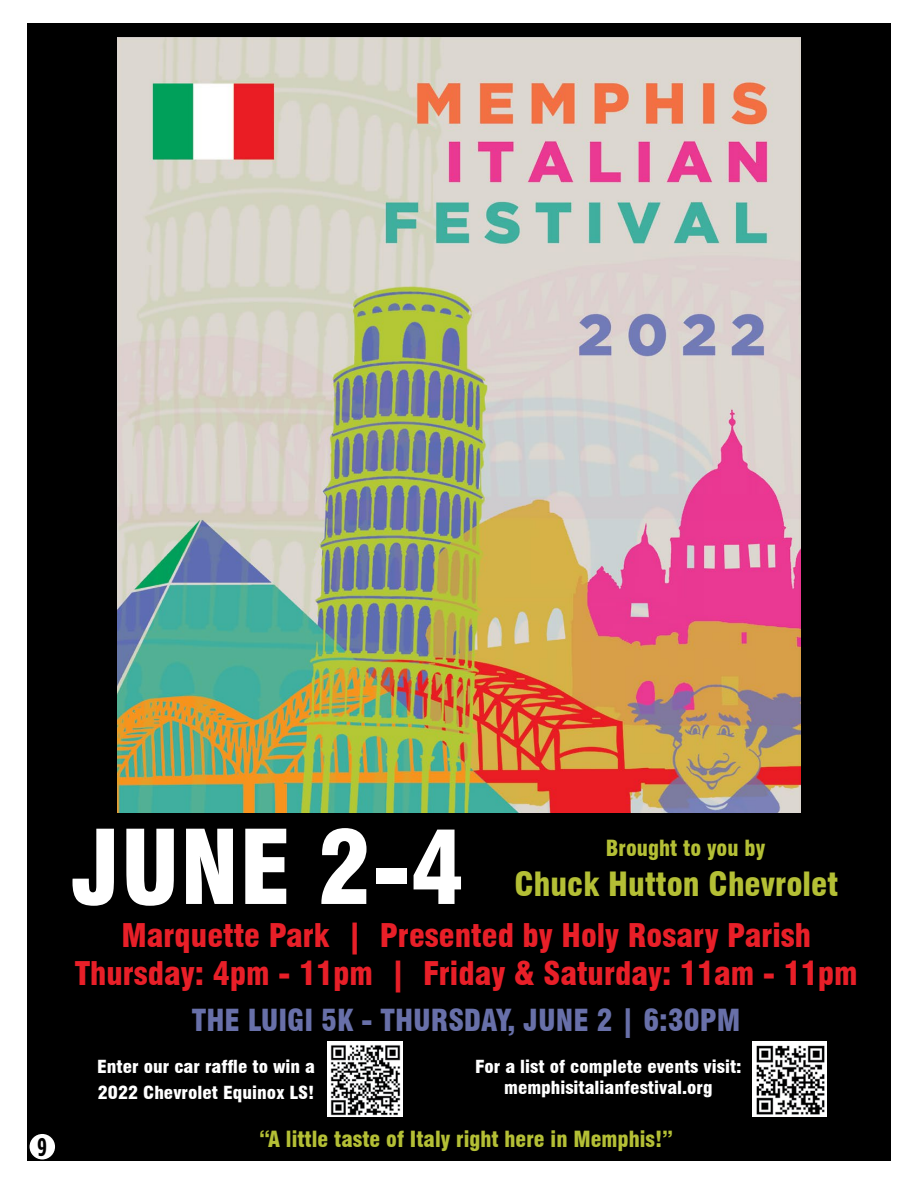
<style>
.page{position:relative;width:918px;height:1188px;background:#fff}
.page>*{position:absolute;margin:0;border:0;box-sizing:border-box;transform-origin:0 0}
.t1{font:900 condensed 100.05px "Swiss 721 BT";color:#fff}
.t2{font:900 condensed 32.7px "Swiss 721 BT";color:#b4bf35}
.t3{font:900 condensed 31.95px/38.2px "Swiss 721 BT";color:#e81f28;text-align:center}
.t4{font:900 condensed 29.7px "Swiss 721 BT";color:#6870a9}
.t5{font:700 25.5px "Gotham Condensed";color:#000}
.t6{font:900 condensed 21.75px "Swiss 721 BT";color:#b4bf35}
.t7{font:900 condensed 17.55px/21.1px "Swiss 721 BT";color:#fff;text-align:center;scale:1.07 1}
</style>
<div class="page">
<div style="left:27px;top:24px;width:864px;height:1137px;background:#000"></div>
<img style="left:117px;top:38px;width:684px;height:775px">
<img style="left:752px;top:1042px;width:75px;height:75px">
<img style="left:328px;top:1042px;width:74px;height:75px">
<div style="left:29px;top:1133px;width:27px;height:27px;background:#fff;border-radius:50%"></div>
<div style="left:28px;top:1132px;width:29px;height:29px;border:2px solid #000;border-radius:50%"></div>
<h3 class="t5" style="left:38px;top:1132px;width:11px">9</h3>
<h1 class="t1" style="left:72px;top:808px;width:394px">JUNE 2-4</h1>
<p class="t6" style="left:606px;top:835px;width:161px">Brought to you by</p>
<h2 class="t2" style="left:514px;top:864px;width:325px">Chuck Hutton Chevrolet</h2>
<h3 class="t3" style="left:75px;top:916px;width:784px">Marquette Park | Presented by Holy Rosary Parish<br>Thursday: 4pm - 11pm | Friday &amp; Saturday: 11am - 11pm</h3>
<h3 class="t4" style="left:192px;top:1002px;width:550px">THE LUIGI 5K - THURSDAY, JUNE 2 | 6:30PM</h3>
<p class="t7" style="left:475px;top:1056px;width:251px">For a list of complete events visit: memphisitalianfestival.org</p>
<p class="t6" style="left:259px;top:1126px;width:416px">“A little taste of Italy right here in Memphis!”</p>
<p class="t7" style="left:97px;top:1054px;width:205px;line-height:26.1px;text-align:left">Enter our car raffle to win a<br>2022 Chevrolet Equinox LS!</p>
</div>
